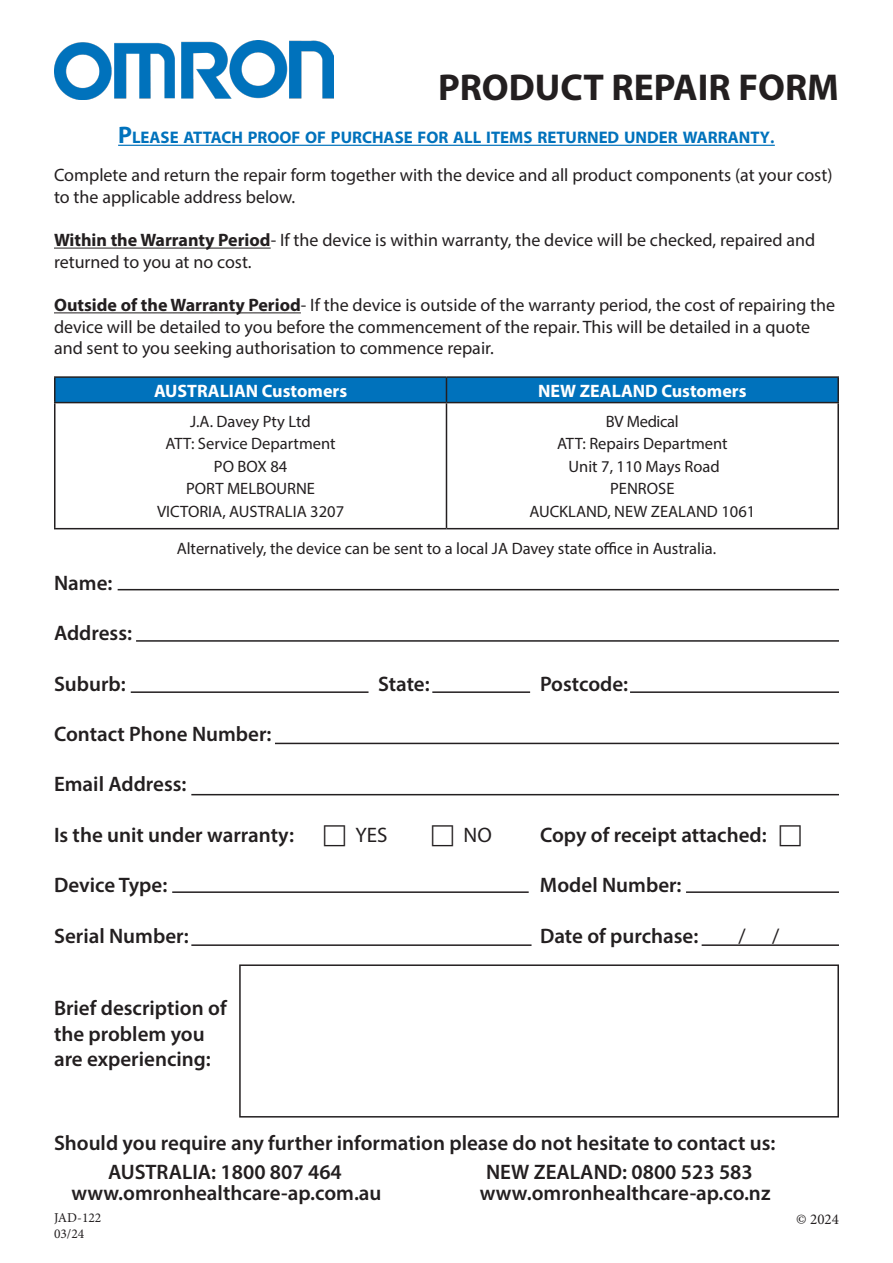
<style>
.page{position:relative;width:893px;height:1263px;background:#fff}
.page>*{position:absolute;margin:0;border:0;box-sizing:border-box;transform-origin:0 0}
.t1{font:700 37.5px "Myriad Pro";color:#231f20}
.t2{font:600 21px "Myriad Pro";color:#231f20}
.t3{font:21px "Myriad Pro";color:#231f20}
.t4{font:18px/21.6px "Myriad Pro";color:#231f20}
.t5{font:700 18px "Myriad Pro";color:#fff}
.t6{font:700 16.8px "Myriad Pro";color:#0072bc}
.t7{font:16.5px "Myriad Pro";color:#231f20}
.t8{font:16.5px "Myriad Pro";letter-spacing:-.02em;color:#231f20}
.t9{font:15px "Minion Pro";color:#231f20}
.t10{font:13.5px "Minion Pro";color:#231f20}
.s1{font-size:24px}
.s2{font-weight:400;font-size:24px}
.s3{font-weight:700}
</style>
<div class="page">
<img style="left:54px;top:40px;width:280px;height:60px">
<hr style="left:118px;top:145px;width:657px;height:1px;background:#0072bc">
<hr style="left:54px;top:248px;width:217px;height:1px;background:#231f20">
<hr style="left:54px;top:312px;width:247px;height:1px;background:#231f20">
<hr style="left:54px;top:376px;width:392px;height:2px;background:#231f20">
<hr style="left:54px;top:378px;width:2px;height:24px;background:#231f20">
<hr style="left:446px;top:376px;width:393px;height:2px;background:#231f20">
<svg style="left:55px;top:377px;width:783px;height:25px;background:#016eb5"></svg>
<hr style="left:837px;top:378px;width:2px;height:24px;background:#231f20">
<hr style="left:54px;top:402px;width:392px;height:1px;background:#231f20">
<hr style="left:54px;top:403px;width:2px;height:125px;background:#231f20">
<hr style="left:446px;top:402px;width:393px;height:1px;background:#231f20">
<hr style="left:446px;top:403px;width:1px;height:125px;background:#231f20">
<hr style="left:837px;top:403px;width:2px;height:125px;background:#231f20">
<hr style="left:54px;top:528px;width:392px;height:1px;background:#231f20">
<hr style="left:446px;top:528px;width:393px;height:1px;background:#231f20">
<div style="left:239px;top:964px;width:600px;height:153px;border:2px solid #231f20"></div>
<hr style="left:118px;top:589px;width:721px;height:1px;background:#231f20">
<hr style="left:136px;top:640px;width:703px;height:2px;background:#231f20">
<hr style="left:131px;top:691px;width:238px;height:2px;background:#231f20">
<hr style="left:172px;top:891px;width:357px;height:2px;background:#231f20">
<hr style="left:432px;top:691px;width:98px;height:2px;background:#231f20">
<hr style="left:630px;top:691px;width:209px;height:2px;background:#231f20">
<hr style="left:686px;top:891px;width:153px;height:2px;background:#231f20">
<hr style="left:191px;top:944px;width:340px;height:2px;background:#231f20">
<hr style="left:275px;top:743px;width:564px;height:1px;background:#231f20">
<hr style="left:191px;top:794px;width:648px;height:1px;background:#231f20">
<hr style="left:702px;top:944px;width:137px;height:2px;background:#231f20">
<p class="t1" style="left:438px;top:63px;width:402px">PRODUCT REPAIR FORM</p>
<p class="t6" style="left:118px;top:126px;width:658px"><span class="s1">P</span>LEASE ATTACH PROOF OF PURCHASE FOR ALL ITEMS RETURNED UNDER WARRANTY<span class="s2">.</span></p>
<p class="t4" style="left:54px;top:164px;width:780px">Complete and return the repair form together with the device and all product components (at your cost) to the applicable address below.</p>
<p class="t4" style="left:54px;top:229px;width:763px"><span class="s3">Within the Warranty Period</span>- If the device is within warranty, the device will be checked, repaired and returned to you at no cost.</p>
<p class="t4" style="left:54px;top:294px;width:783px"><span class="s3">Outside of the Warranty Period</span>- If the device is outside of the warranty period, the cost of repairing the device will be detailed to you before the commencement of the repair. This will be detailed in a quote and sent to you seeking authorisation to commence repair.</p>
<p class="t5" style="left:154px;top:379px;width:195px">AUSTRALIAN Customers</p>
<p class="t5" style="left:538px;top:379px;width:210px">NEW ZEALAND Customers</p>
<p class="t7" style="left:190px;top:411px;width:122px">J.A. Davey Pty Ltd</p>
<p class="t7" style="left:166px;top:434px;width:171px">ATT: Service Department</p>
<p class="t7" style="left:214px;top:456px;width:75px">PO BOX 84</p>
<p class="t7" style="left:186px;top:479px;width:130px">PORT MELBOURNE</p>
<p class="t7" style="left:157px;top:501px;width:189px">VICTORIA, AUSTRALIA 3207</p>
<p class="t8" style="left:606px;top:411px;width:74px">BV Medical</p>
<p class="t7" style="left:557px;top:434px;width:172px">ATT: Repairs Department</p>
<p class="t7" style="left:569px;top:456px;width:153px">Unit 7, 110 Mays Road</p>
<p class="t7" style="left:610px;top:479px;width:66px">PENROSE</p>
<p class="t7" style="left:529px;top:501px;width:227px">AUCKLAND, NEW ZEALAND 1061</p>
<p class="t7" style="left:177px;top:538px;width:541px">Alternatively, the device can be sent to a local JA Davey state office in Australia.</p>
<p class="t2" style="left:54px;top:569px;width:60px">Name:</p>
<p class="t2" style="left:54px;top:620px;width:80px">Address:</p>
<p class="t2" style="left:54px;top:670px;width:73px">Suburb:</p>
<p class="t2" style="left:378px;top:670px;width:53px">State:</p>
<p class="t2" style="left:540px;top:670px;width:90px">Postcode:</p>
<p class="t2" style="left:54px;top:721px;width:219px">Contact Phone Number:</p>
<p class="t2" style="left:54px;top:771px;width:134px">Email Address:</p>
<p class="t2" style="left:54px;top:821px;width:241px">Is the unit under warranty:</p>
<p class="t3" style="left:356px;top:822px;width:33px">YES</p>
<p class="t3" style="left:464px;top:822px;width:30px">NO</p>
<p class="t2" style="left:540px;top:821px;width:228px">Copy of receipt attached:</p>
<p class="t2" style="left:54px;top:872px;width:115px">Device Type:</p>
<p class="t2" style="left:540px;top:872px;width:143px">Model Number:</p>
<p class="t2" style="left:54px;top:922px;width:136px">Serial Number:</p>
<p class="t2" style="left:540px;top:922px;width:160px">Date of purchase:</p>
<p class="t3" style="left:738px;top:923px;width:9px">/</p>
<p class="t3" style="left:772px;top:923px;width:9px">/</p>
<p class="t2" style="left:54px;top:995px;width:174px">Brief description of</p>
<p class="t2" style="left:54px;top:1020px;width:152px">the problem you</p>
<p class="t2" style="left:54px;top:1045px;width:158px">are experiencing:</p>
<p class="t2" style="left:54px;top:1130px;width:723px">Should you require any further information please do not hesitate to contact us:</p>
<p class="t2" style="left:108px;top:1158px;width:235px">AUSTRALIA: 1800 807 464</p>
<p class="t2" style="left:486px;top:1158px;width:268px">NEW ZEALAND: 0800 523 583</p>
<p class="t2" style="left:71px;top:1179px;width:312px">www.omronhealthcare-ap.com.au</p>
<p class="t2" style="left:480px;top:1179px;width:292px">www.omronhealthcare-ap.co.nz</p>
<p class="t10" style="left:54px;top:1209px;width:49px">JAD-122</p>
<p class="t10" style="left:54px;top:1225px;width:32px">03/24</p>
<p class="t9" style="left:796px;top:1209px;width:44px">© 2024</p>
</div>
